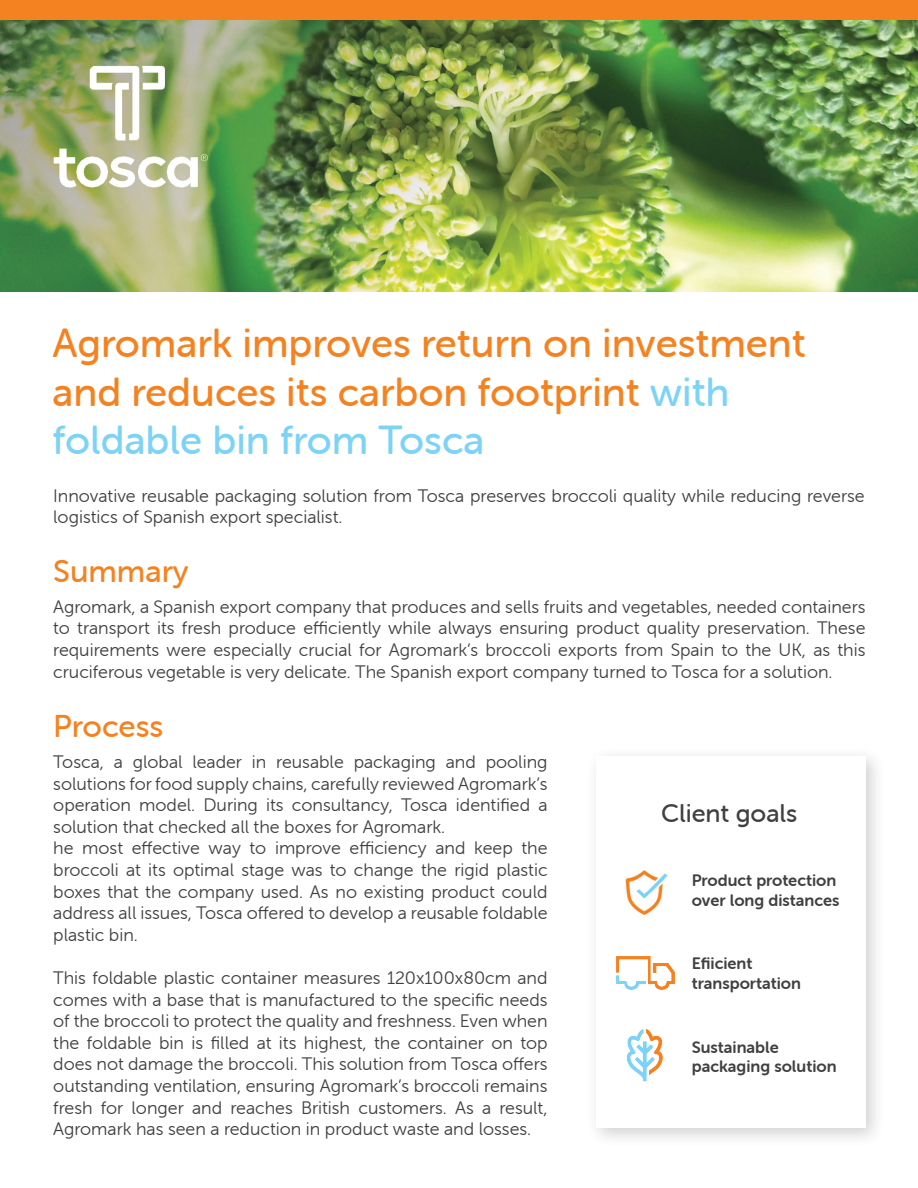
<style>
.page{position:relative;width:918px;height:1188px;background:#fff}
.page>*{position:absolute;margin:0;border:0;box-sizing:border-box;transform-origin:0 0}
.t1{font:40.5px/48.6px "Museo Sans Rounded 500";color:#f58220}
.t2{font:31.5px "Museo Sans Rounded 500";color:#f58220}
.t3{font:25.5px "Museo Sans Rounded 500";color:#413f41}
.t4{font:18px/21.6px "Museo Sans Rounded 300";color:#413f41;text-align:justify}
.t5{font:16.5px "Museo Sans Rounded 700";color:#413f41}
.s1{color:#7cd3f6}
</style>
<div class="page">
<div style="left:586px;top:746px;width:299px;height:402px;background:#231f20;opacity:.21"></div>
<div style="left:596px;top:756px;width:270px;height:372px;background:#fff"></div>
<img style="left:0;top:19px;width:918px;height:272px">
<img style="left:626px;top:1029px;width:37px;height:53px">
<img style="left:616px;top:957px;width:59px;height:33px">
<img style="left:625px;top:870px;width:43px;height:45px">
<div style="left:0;top:0;width:918px;height:19px;background:#f58220"></div>
<p class="t1" style="left:52px;top:319px;width:755px">Agromark improves return on investment and reduces its carbon footprint <span class="s1">with foldable bin from Tosca</span></p>
<p class="t4" style="left:53px;top:485px;width:813px">Innovative reusable packaging solution from Tosca preserves broccoli quality while reducing reverse logistics of Spanish export specialist.</p>
<p class="t2" style="left:53px;top:554px;width:137px">Summary</p>
<p class="t4" style="left:53px;top:596px;width:814px">Agromark, a Spanish export company that produces and sells fruits and vegetables, needed containers to transport its fresh produce efficiently while always ensuring product quality preservation. These requirements were especially crucial for Agromark’s broccoli exports from Spain to the UK, as this cruciferous vegetable is very delicate. The Spanish export company turned to Tosca for a solution.</p>
<p class="t2" style="left:53px;top:709px;width:112px">Process</p>
<p class="t4" style="left:53px;top:751px;width:496px">Tosca, a global leader in reusable packaging and pooling solutions for food supply chains, carefully reviewed Agromark’s operation model. During its consultancy, Tosca identified a solution that checked all the boxes for Agromark.</p>
<p class="t4" style="left:53px;top:838px;width:496px">he most effective way to improve efficiency and keep the broccoli at its optimal stage was to change the rigid plastic boxes that the company used. As no existing product could address all issues, Tosca offered to develop a reusable foldable plastic bin.</p>
<p class="t4" style="left:53px;top:967px;width:496px">This foldable plastic container measures 120x100x80cm and comes with a base that is manufactured to the specific needs of the broccoli to protect the quality and freshness. Even when the foldable bin is filled at its highest, the container on top does not damage the broccoli. This solution from Tosca offers outstanding ventilation, ensuring Agromark’s broccoli remains fresh for longer and reaches British customers. As a result, Agromark has seen a reduction in product waste and losses.</p>
<p class="t3" style="left:661px;top:799px;width:138px">Client goals</p>
<p class="t5" style="left:692px;top:871px;width:146px">Product protection</p>
<p class="t5" style="left:692px;top:891px;width:149px">over long distances</p>
<p class="t5" style="left:692px;top:954px;width:62px">Efiicient</p>
<p class="t5" style="left:692px;top:974px;width:111px">transportation</p>
<p class="t5" style="left:692px;top:1038px;width:89px">Sustainable</p>
<p class="t5" style="left:692px;top:1057px;width:146px">packaging solution</p>
</div>
